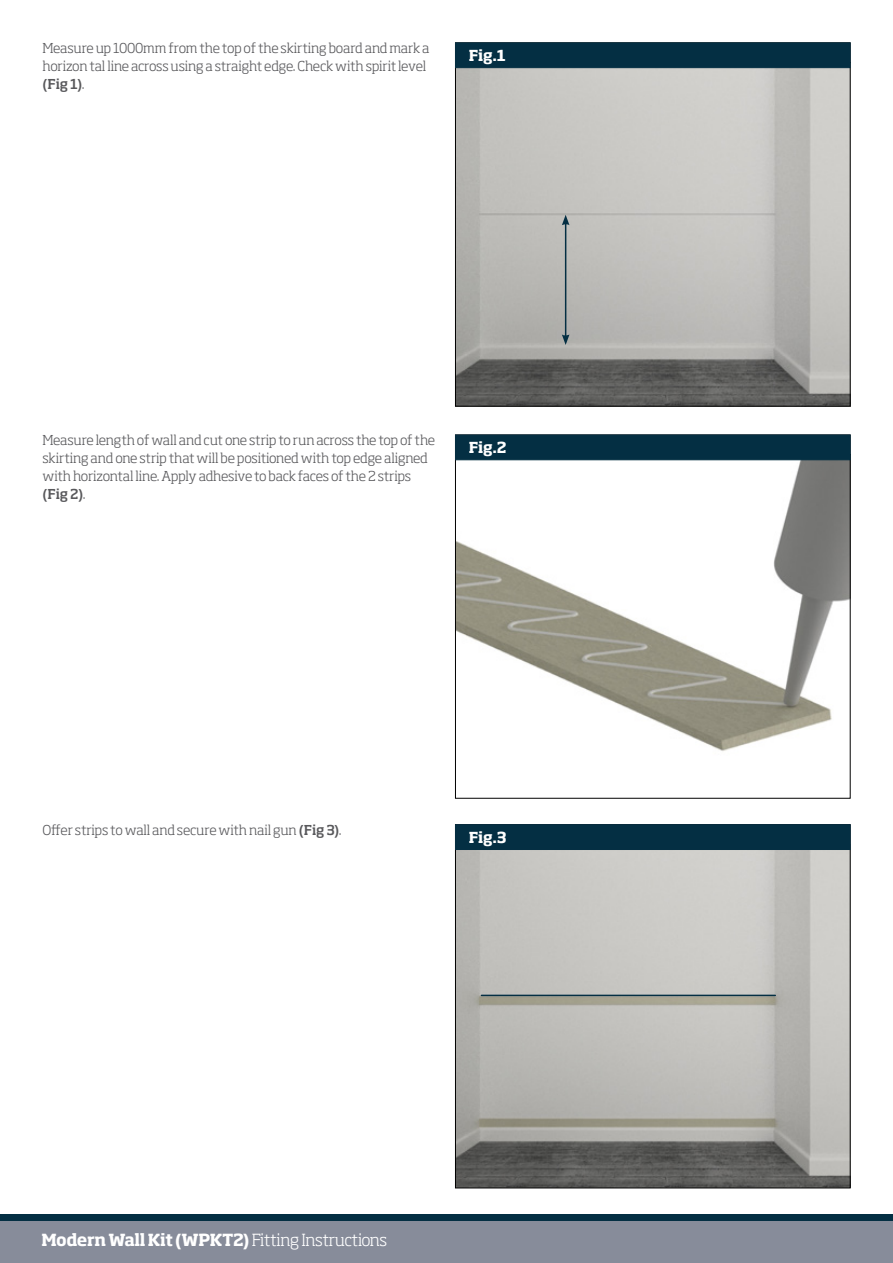
<style>
.page{position:relative;width:893px;height:1263px;background:#fff}
.page>*{position:absolute;margin:0;border:0;box-sizing:border-box;transform-origin:0 0}
.t1{font:700 16.5px "Soho Std";letter-spacing:-.03em;color:#fff}
.t2{font:700 15px "Soho Std";letter-spacing:-.015em;color:#fff}
.t3{font:300 13.5px/18px "Soho Std";letter-spacing:-.015em;color:#58585b}
.s1{font-weight:500}
.s2{font-weight:300}
</style>
<div class="page">
<img style="left:457px;top:68px;width:391px;height:336px">
<img style="left:457px;top:460px;width:391px;height:291px">
<img style="left:457px;top:850px;width:391px;height:336px">
<div style="left:455px;top:43px;width:395px;height:25px;background:#042f43"></div>
<div style="left:455px;top:435px;width:395px;height:25px;background:#042f43;border:1px solid #042f43"></div>
<div style="left:455px;top:824px;width:395px;height:26px;background:#042f43"></div>
<div style="left:0;top:1220px;width:893px;height:43px;background:#878c9a"></div>
<div style="left:0;top:1214px;width:893px;height:6px;background:#042f43"></div>
<hr style="left:565px;top:223px;width:1px;height:114px;background:#042f43">
<svg style="left:562px;top:215px;width:7px;height:10px"></svg>
<svg style="left:562px;top:334px;width:7px;height:11px"></svg>
<hr style="left:481px;top:995px;width:294px;height:1px;background:#042f43">
<p class="t3" style="left:43px;top:39px;width:388px">Measure up 1000mm from the top of the skirting board and mark a horizon tal line across using a straight edge. Check with spirit level <span class="s1">(Fig 1)</span>.</p>
<p class="t2" style="left:469px;top:46px;width:39px">Fig.1</p>
<p class="t3" style="left:43px;top:431px;width:394px">Measure length of wall and cut one strip to run across the top of the skirting and one strip that will be positioned with top edge aligned with horizontal line. Apply adhesive to back faces of the 2 strips <span class="s1">(Fig 2)</span>.</p>
<p class="t2" style="left:469px;top:438px;width:39px">Fig.2</p>
<p class="t3" style="left:43px;top:821px;width:301px">Offer strips to wall and secure with nail gun <span class="s1">(Fig 3)</span>.</p>
<p class="t2" style="left:469px;top:828px;width:39px">Fig.3</p>
<p class="t1" style="left:41px;top:1229px;width:347px">Modern Wall Kit (WPKT2) <span class="s2">Fitting Instructions</span></p>
</div>
